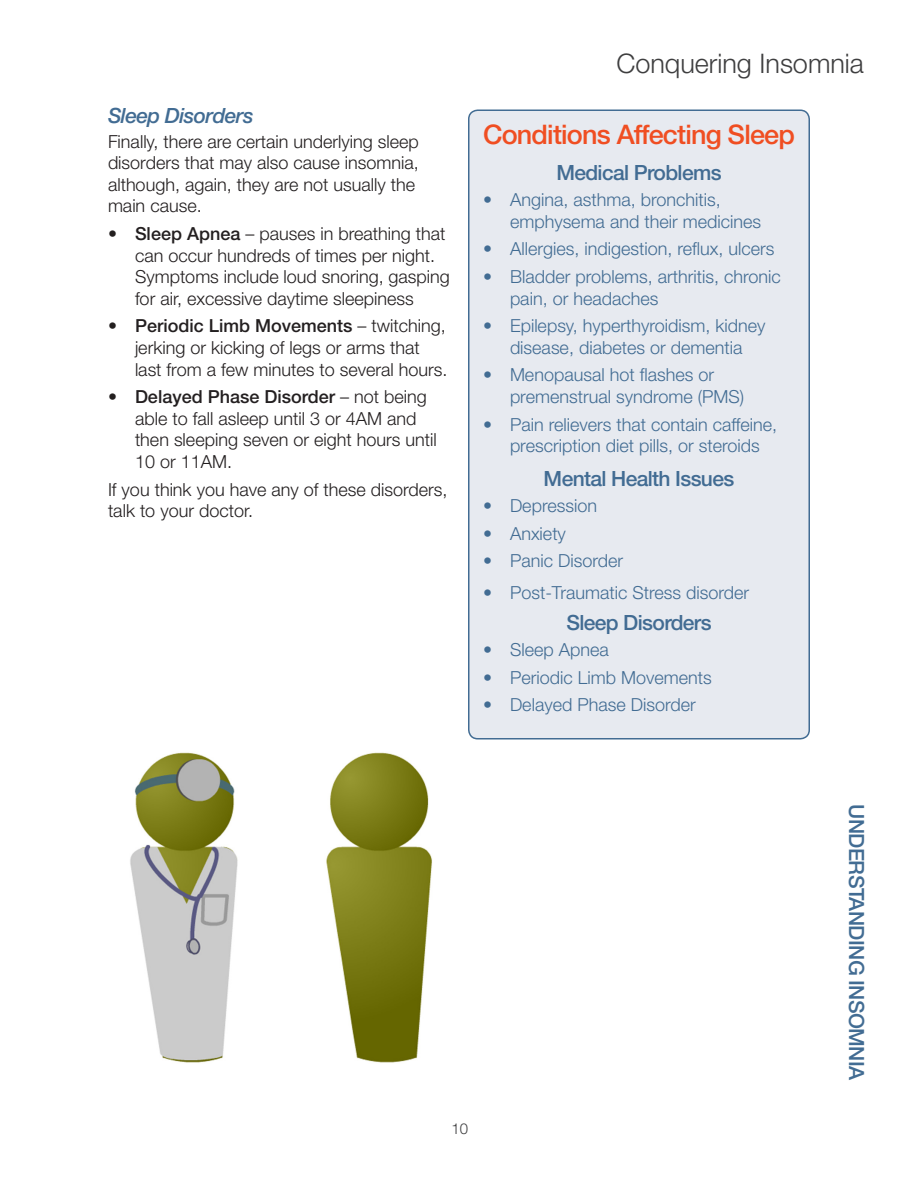
<style>
.page{position:relative;width:918px;height:1188px;background:#fff}
.page>*{position:absolute;margin:0;border:0;box-sizing:border-box;transform-origin:0 0}
.pull_quote_header{font:500 27px "Helvetica Neue LT Std";letter-spacing:-.03em;color:#f04e22}
.t1{font:300 27px "Helvetica Neue LT Std";color:#3e3e3f}
.pull_quote_subheader{font:500 21px "Helvetica Neue LT Std";letter-spacing:-.03em;color:#426c93}
.Heading_2{font:italic 500 21px "Helvetica Neue LT Std";letter-spacing:-.03em;color:#426c93}
.Paragraph_Style_1{font:300 18px/21.6px "Helvetica Neue LT Std";color:#231f20}
.Paragraph_Style_1-2{font:300 18px/21.6px "Helvetica Neue LT Std";color:#426c93}
.t2{font:300 15px "Helvetica Neue LT Std";color:#3e3e3f}
.s1{font-weight:500}
</style>
<div class="page">
<div style="left:469px;top:110px;width:340px;height:629px;background:#e7eaf0;border-radius:9px"></div>
<div style="left:468px;top:110px;width:342px;height:630px;border:2px solid #426c93;border-radius:9px"></div>
<img style="left:130px;top:752px;width:302px;height:311px">
<p class="Heading_2" style="left:108px;top:103px;width:147px">Sleep Disorders</p>
<p class="Paragraph_Style_1" style="left:108px;top:130px;width:312px">Finally, there are certain underlying sleep disorders that may also cause insomnia, although, again, they are not usually the main cause.</p>
<p class="Paragraph_Style_1" style="left:135px;top:222px;width:316px;text-indent:-27px">• <span class="s1">Sleep Apnea</span> – pauses in breathing that can occur hundreds of times per night.<br>Symptoms include loud snoring, gasping for air, excessive daytime sleepiness</p>
<p class="Paragraph_Style_1" style="left:135px;top:315px;width:314px;text-indent:-27px">• <span class="s1">Periodic Limb Movements</span> – twitching, jerking or kicking of legs or arms that last from a few minutes to several hours.</p>
<p class="Paragraph_Style_1" style="left:135px;top:386px;width:303px;text-indent:-27px">• <span class="s1">Delayed Phase Disorder</span> – not being able to fall asleep until 3 or 4AM and then sleeping seven or eight hours until<br>10 or 11AM.</p>
<p class="Paragraph_Style_1" style="left:108px;top:478px;width:341px">If you think you have any of these disorders, talk to your doctor.</p>
<h1 class="t1" style="left:616px;top:47px;width:249px">Conquering Insomnia</h1>
<p class="pull_quote_header" style="left:483px;top:118px;width:313px">Conditions Affecting Sleep</p>
<p class="pull_quote_subheader" style="left:556px;top:160px;width:167px">Medical Problems</p>
<p class="Paragraph_Style_1-2" style="left:510px;top:189px;width:253px;text-indent:-27px">• Angina, asthma, bronchitis, emphysema and their medicines</p>
<p class="Paragraph_Style_1-2" style="left:483px;top:238px;width:293px">• Allergies, indigestion, reflux, ulcers</p>
<p class="Paragraph_Style_1-2" style="left:510px;top:265px;width:272px;text-indent:-27px">• Bladder problems, arthritis, chronic pain, or headaches</p>
<p class="Paragraph_Style_1-2" style="left:483px;top:315px;width:284px;text-align:center">• Epilepsy, hyperthyroidism, kidney disease, diabetes or dementia</p>
<p class="Paragraph_Style_1-2" style="left:510px;top:364px;width:236px;text-indent:-27px">• Menopausal hot flashes or premenstrual syndrome (PMS)</p>
<p class="Paragraph_Style_1-2" style="left:483px;top:413px;width:296px;text-align:center">• Pain relievers that contain caffeine, prescription diet pills, or steroids</p>
<p class="pull_quote_subheader" style="left:544px;top:466px;width:192px">Mental Health Issues</p>
<p class="Paragraph_Style_1-2" style="left:483px;top:495px;width:116px">• Depression</p>
<p class="Paragraph_Style_1-2" style="left:483px;top:522px;width:84px">• Anxiety</p>
<p class="Paragraph_Style_1-2" style="left:483px;top:550px;width:142px">• Panic Disorder</p>
<p class="Paragraph_Style_1-2" style="left:483px;top:581px;width:268px">• Post-Traumatic Stress disorder</p>
<p class="pull_quote_subheader" style="left:566px;top:610px;width:147px">Sleep Disorders</p>
<p class="Paragraph_Style_1-2" style="left:483px;top:639px;width:127px">• Sleep Apnea</p>
<p class="Paragraph_Style_1-2" style="left:483px;top:666px;width:230px">• Periodic Limb Movements</p>
<p class="Paragraph_Style_1-2" style="left:483px;top:694px;width:214px">• Delayed Phase Disorder</p>
<p class="t2" style="left:451px;top:1119px;width:18px">10</p>
<p class="pull_quote_subheader" style="left:869px;top:804px;width:278px;rotate:90deg">UNDERSTANDING INSOMNIA</p>
</div>
